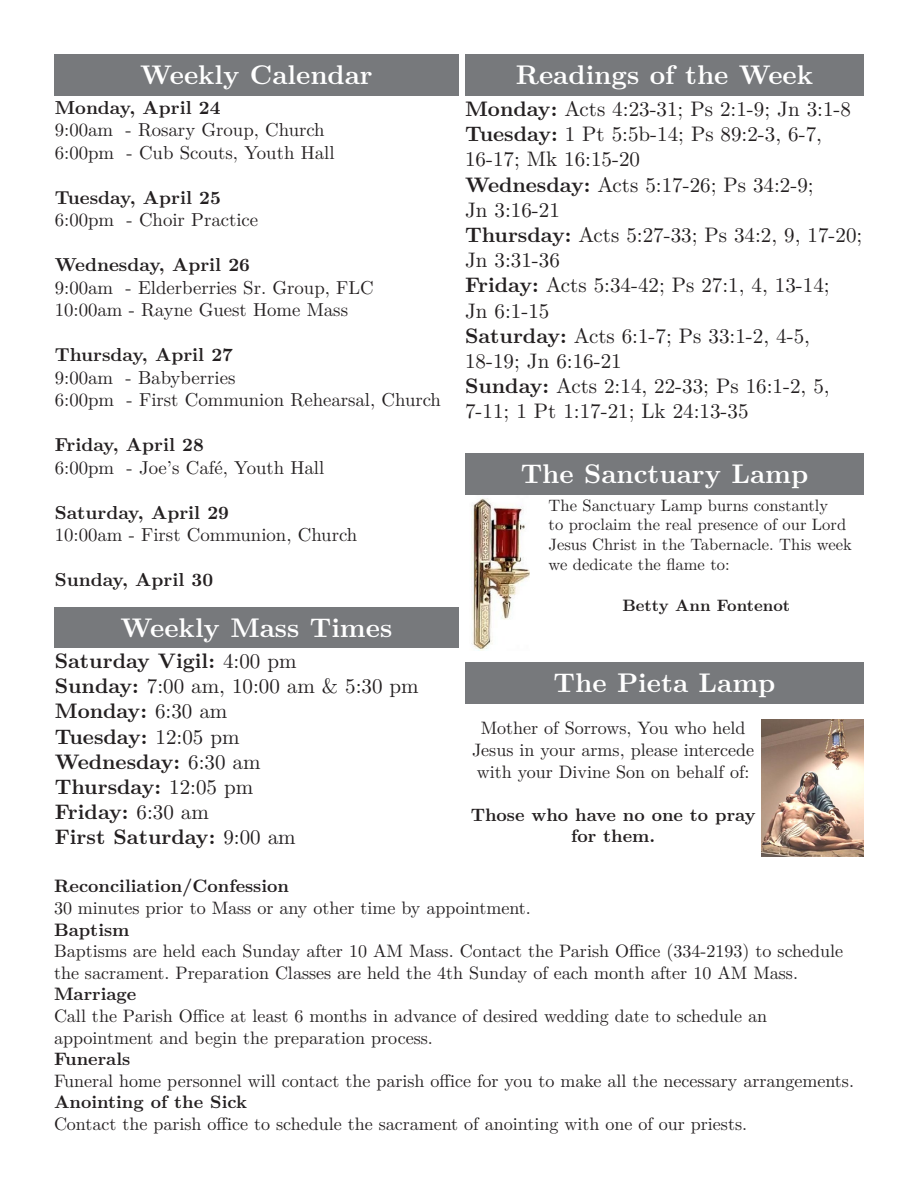
<style>
.page{position:relative;width:918px;height:1188px;background:#fff}
.page>*{position:absolute;margin:0;border:0;box-sizing:border-box;transform-origin:0 0}
.t1{font:700 27px "LM Roman 10";color:#fff}
.t2{font:21px/25.2px "LM Roman 10";color:#231f20}
.t3{font:700 21px/25.2px "LM Roman 10";color:#231f20}
.t4{font:18.75px/22.5px "LM Roman 10";color:#231f20}
.t5{font:700 18.75px "LM Roman 10";color:#231f20}
.t6{font:18px/21.6px "LM Roman 10";color:#231f20}
.t7{font:700 18px/21.6px "LM Roman 10";color:#231f20;text-align:center}
.t8{font:16.5px/19.8px "LM Roman 10";color:#231f20}
.t9{font:700 16.5px "LM Roman 10";color:#231f20}
.s1{font-weight:700}
.s2{font-weight:400}
</style>
<div class="page">
<div style="left:54px;top:54px;width:405px;height:41px;background:#77797c"></div>
<div style="left:54px;top:607px;width:405px;height:40px;background:#77797c"></div>
<div style="left:465px;top:54px;width:399px;height:41px;background:#77797c"></div>
<img style="left:761px;top:720px;width:103px;height:136px">
<img style="left:471px;top:498px;width:58px;height:152px">
<div style="left:465px;top:453px;width:399px;height:41px;background:#77797c"></div>
<div style="left:465px;top:662px;width:399px;height:41px;background:#77797c"></div>
<h1 class="t1" style="left:516px;top:54px;width:299px">Readings of the Week</h1>
<p class="t2" style="left:465px;top:95px;width:399px"><span class="s1">Monday:</span> Acts 4:23-31; Ps 2:1-9; Jn 3:1-8<br><span class="s1">Tuesday:</span> 1 Pt 5:5b-14; Ps 89:2-3, 6-7,<br>16-17; Mk 16:15-20<br><span class="s1">Wednesday:</span> Acts 5:17-26; Ps 34:2-9;<br>Jn 3:16-21<br><span class="s1">Thursday:</span> Acts 5:27-33; Ps 34:2, 9, 17-20;<br>Jn 3:31-36<br><span class="s1">Friday:</span> Acts 5:34-42; Ps 27:1, 4, 13-14;<br>Jn 6:1-15<br><span class="s1">Saturday:</span> Acts 6:1-7; Ps 33:1-2, 4-5,<br>18-19; Jn 6:16-21<br><span class="s1">Sunday:</span> Acts 2:14, 22-33; Ps 16:1-2, 5,<br>7-11; 1 Pt 1:17-21; Lk 24:13-35</p>
<h1 class="t1" style="left:140px;top:54px;width:234px">Weekly Calendar</h1>
<p class="t5" style="left:55px;top:93px;width:167px">Monday, April 24</p>
<p class="t4" style="left:55px;top:117px;width:281px">9:00am - Rosary Group, Church<br>6:00pm - Cub Scouts, Youth Hall</p>
<p class="t5" style="left:55px;top:183px;width:168px">Tuesday, April 25</p>
<p class="t4" style="left:55px;top:207px;width:205px">6:00pm - Choir Practice</p>
<p class="t5" style="left:55px;top:250px;width:197px">Wednesday, April 26</p>
<p class="t4" style="left:55px;top:275px;width:321px">9:00am - Elderberries Sr. Group, FLC<br>10:00am - Rayne Guest Home Mass</p>
<p class="t5" style="left:55px;top:340px;width:180px">Thursday, April 27</p>
<p class="t4" style="left:55px;top:365px;width:388px">9:00am - Babyberries<br>6:00pm - First Communion Rehearsal, Church</p>
<p class="t5" style="left:55px;top:430px;width:151px">Friday, April 28</p>
<p class="t4" style="left:55px;top:455px;width:271px">6:00pm - Joe’s Café, Youth Hall</p>
<p class="t5" style="left:55px;top:498px;width:176px">Saturday, April 29</p>
<p class="t4" style="left:55px;top:522px;width:304px">10:00am - First Communion, Church</p>
<p class="t5" style="left:55px;top:565px;width:160px">Sunday, April 30</p>
<h1 class="t1" style="left:121px;top:607px;width:273px">Weekly Mass Times</h1>
<p class="t3" style="left:55px;top:647px;width:366px">Saturday Vigil: <span class="s2">4:00 pm<br></span>Sunday: <span class="s2">7:00 am, 10:00 am &amp; 5:30 pm<br></span>Monday: <span class="s2">6:30 am<br></span>Tuesday: <span class="s2">12:05 pm<br></span>Wednesday: <span class="s2">6:30 am<br></span>Thursday: <span class="s2">12:05 pm<br></span>Friday: <span class="s2">6:30 am<br></span>First Saturday: <span class="s2">9:00 am</span></p>
<p class="t7" style="left:54px;top:874px;width:237px">Reconciliation/Confession</p>
<p class="t6" style="left:54px;top:896px;width:478px">30 minutes prior to Mass or any other time by appointment.</p>
<p class="t7" style="left:54px;top:917px;width:77px">Baptism</p>
<p class="t6" style="left:54px;top:939px;width:791px">Baptisms are held each Sunday after 10 AM Mass. Contact the Parish Office (334-2193) to schedule the sacrament. Preparation Classes are held the 4th Sunday of each month after 10 AM Mass.</p>
<p class="t7" style="left:54px;top:982px;width:84px">Marriage</p>
<p class="t6" style="left:54px;top:1004px;width:715px">Call the Parish Office at least 6 months in advance of desired wedding date to schedule an appointment and begin the preparation process.</p>
<p class="t7" style="left:54px;top:1047px;width:78px">Funerals</p>
<p class="t6" style="left:54px;top:1068px;width:802px">Funeral home personnel will contact the parish office for you to make all the necessary arrangements.</p>
<p class="t7" style="left:54px;top:1090px;width:194px">Anointing of the Sick</p>
<p class="t6" style="left:54px;top:1112px;width:695px">Contact the parish office to schedule the sacrament of anointing with one of our priests.</p>
<h1 class="t1" style="left:521px;top:453px;width:289px">The Sanctuary Lamp</h1>
<p class="t8" style="left:549px;top:494px;width:305px">The Sanctuary Lamp burns constantly<br>to proclaim the real presence of our Lord Jesus Christ in the Tabernacle. This week we dedicate the flame to:</p>
<p class="t9" style="left:622px;top:593px;width:169px">Betty Ann Fontenot</p>
<h1 class="t1" style="left:554px;top:662px;width:223px">The Pieta Lamp</h1>
<p class="t6" style="left:472px;top:716px;width:284px;text-align:center">Mother of Sorrows, You who held<br>Jesus in your arms, please intercede with your Divine Son on behalf of:</p>
<p class="t7" style="left:471px;top:802px;width:286px">Those who have no one to pray for them.</p>
</div>
